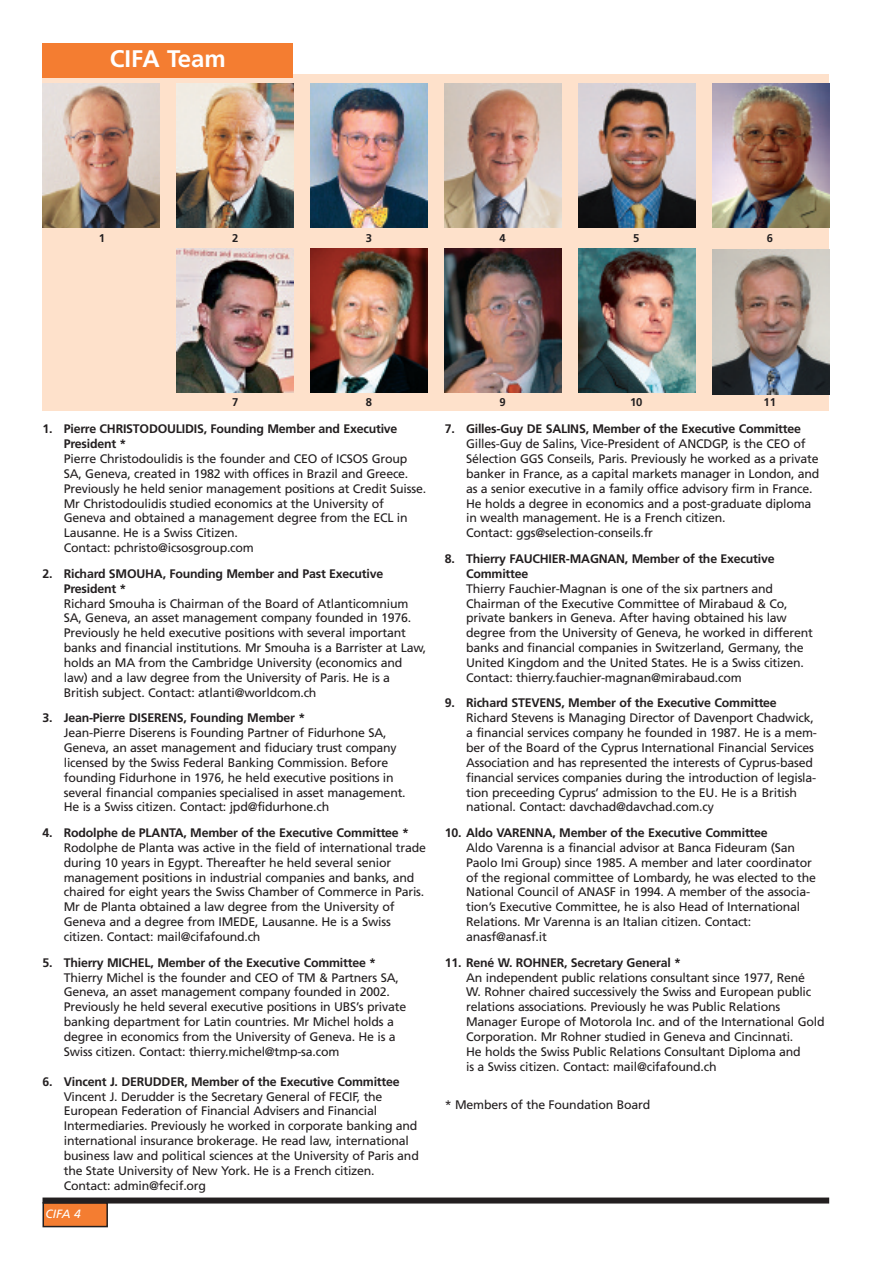
<style>
.page{position:relative;width:893px;height:1263px;background:#fff}
.page>*{position:absolute;margin:0;border:0;box-sizing:border-box;transform-origin:0 0}
.t1{font:700 24px "Frutiger";color:#fff}
.t2{font:12.3px/14.9px "Frutiger";letter-spacing:-.015em;color:#231f20}
.t3{font:700 12.3px/14.9px "Frutiger";letter-spacing:-.015em;color:#231f20}
.t4{font:italic 12px "Frutiger";color:#fff}
.t5{font:700 11.25px "Frutiger";color:#231f20}
</style>
<div class="page">
<div style="left:43px;top:1203px;width:64px;height:23px;background:#f47d31"></div>
<div style="left:43px;top:1202px;width:65px;height:25px;border:2px solid #231f20"></div>
<div style="left:43px;top:75px;width:786px;height:336px;background:#fee1cb"></div>
<div style="left:43px;top:1197px;width:786px;height:6px;background:#231f20"></div>
<div style="left:43px;top:44px;width:250px;height:34px;background:#f47d31"></div>
<img style="left:176px;top:83px;width:117px;height:145px">
<img style="left:43px;top:83px;width:116px;height:145px">
<img style="left:310px;top:83px;width:117px;height:145px">
<img style="left:444px;top:83px;width:117px;height:145px">
<img style="left:578px;top:83px;width:117px;height:145px">
<img style="left:712px;top:83px;width:117px;height:145px">
<img style="left:176px;top:248px;width:117px;height:145px">
<img style="left:310px;top:248px;width:117px;height:145px">
<img style="left:444px;top:248px;width:117px;height:145px">
<img style="left:578px;top:248px;width:117px;height:145px">
<img style="left:712px;top:250px;width:117px;height:144px">
<h1 class="t1" style="left:110px;top:49px;width:117px">CIFA Team</h1>
<p class="t5" style="left:99px;top:234px;width:8px">1</p>
<p class="t5" style="left:232px;top:234px;width:8px">2</p>
<p class="t5" style="left:366px;top:234px;width:8px">3</p>
<p class="t5" style="left:499px;top:234px;width:8px">4</p>
<p class="t5" style="left:633px;top:234px;width:8px">5</p>
<p class="t5" style="left:767px;top:234px;width:8px">6</p>
<p class="t5" style="left:232px;top:397px;width:8px">7</p>
<p class="t5" style="left:366px;top:397px;width:8px">8</p>
<p class="t5" style="left:500px;top:397px;width:8px">9</p>
<p class="t5" style="left:630px;top:397px;width:14px">10</p>
<p class="t5" style="left:764px;top:397px;width:14px">11</p>
<p class="t3" style="left:64px;top:423px;width:335px;text-indent:-21px">1. Pierre CHRISTODOULIDIS, Founding Member and Executive<br>President *</p>
<p class="t2" style="left:64px;top:452px;width:364px">Pierre Christodoulidis is the founder and CEO of ICSOS Group SA, Geneva, created in 1982 with offices in Brazil and Greece.<br>Previously he held senior management positions at Credit Suisse.<br>Mr Christodoulidis studied economics at the University of Geneva and obtained a management degree from the ECL in Lausanne. He is a Swiss Citizen.<br>Contact: pchristo@icsosgroup.com</p>
<p class="t3" style="left:64px;top:567px;width:321px;text-indent:-21px">2. Richard SMOUHA, Founding Member and Past Executive<br>President *</p>
<p class="t2" style="left:64px;top:597px;width:364px">Richard Smouha is Chairman of the Board of Atlanticomnium SA, Geneva, an asset management company founded in 1976.<br>Previously he held executive positions with several important banks and financial institutions. Mr Smouha is a Barrister at Law, holds an MA from the Cambridge University (economics and law) and a law degree from the University of Paris. He is a British subject. Contact: atlanti@worldcom.ch</p>
<p class="t3" style="left:43px;top:711px;width:264px">3. Jean-Pierre DISERENS, Founding Member *</p>
<p class="t2" style="left:64px;top:726px;width:343px">Jean-Pierre Diserens is Founding Partner of Fidurhone SA, Geneva, an asset management and fiduciary trust company licensed by the Swiss Federal Banking Commission. Before founding Fidurhone in 1976, he held executive positions in several financial companies specialised in asset management.<br>He is a Swiss citizen. Contact: jpd@fidurhone.ch</p>
<p class="t3" style="left:43px;top:826px;width:368px">4. Rodolphe de PLANTA, Member of the Executive Committee *</p>
<p class="t2" style="left:64px;top:841px;width:364px">Rodolphe de Planta was active in the field of international trade during 10 years in Egypt. Thereafter he held several senior management positions in industrial companies and banks, and chaired for eight years the Swiss Chamber of Commerce in Paris.<br>Mr de Planta obtained a law degree from the University of Geneva and a degree from IMEDE, Lausanne. He is a Swiss citizen. Contact: mail@cifafound.ch</p>
<p class="t3" style="left:43px;top:956px;width:335px">5. Thierry MICHEL, Member of the Executive Committee *</p>
<p class="t2" style="left:64px;top:971px;width:344px">Thierry Michel is the founder and CEO of TM &amp; Partners SA, Geneva, an asset management company founded in 2002.<br>Previously he held several executive positions in UBS’s private banking department for Latin countries. Mr Michel holds a degree in economics from the University of Geneva. He is a Swiss citizen. Contact: thierry.michel@tmp-sa.com</p>
<p class="t3" style="left:43px;top:1075px;width:359px">6. Vincent J. DERUDDER, Member of the Executive Committee</p>
<p class="t2" style="left:64px;top:1090px;width:357px">Vincent J. Derudder is the Secretary General of FECIF, the European Federation of Financial Advisers and Financial Intermediaries. Previously he worked in corporate banking and international insurance brokerage. He read law, international business law and political sciences at the University of Paris and the State University of New York. He is a French citizen.<br>Contact: admin@fecif.org</p>
<p class="t4" style="left:46px;top:1209px;width:37px">CIFA 4</p>
<p class="t3" style="left:445px;top:423px;width:358px">7. Gilles-Guy DE SALINS, Member of the Executive Committee</p>
<p class="t2" style="left:466px;top:437px;width:355px">Gilles-Guy de Salins, Vice-President of ANCDGP, is the CEO of Sélection GGS Conseils, Paris. Previously he worked as a private banker in France, as a capital markets manager in London, and as a senior executive in a family office advisory firm in France.<br>He holds a degree in economics and a post-graduate diploma in wealth management. He is a French citizen.<br>Contact: ggs@selection-conseils.fr</p>
<p class="t3" style="left:466px;top:552px;width:310px;text-indent:-21px">8. Thierry FAUCHIER-MAGNAN, Member of the Executive<br>Committee</p>
<p class="t2" style="left:466px;top:582px;width:348px">Thierry Fauchier-Magnan is one of the six partners and Chairman of the Executive Committee of Mirabaud &amp; Co, private bankers in Geneva. After having obtained his law degree from the University of Geneva, he worked in different banks and financial companies in Switzerland, Germany, the United Kingdom and the United States. He is a Swiss citizen.<br>Contact: thierry.fauchier-magnan@mirabaud.com</p>
<p class="t3" style="left:445px;top:697px;width:333px">9. Richard STEVENS, Member of the Executive Committee</p>
<p class="t2" style="left:466px;top:711px;width:352px">Richard Stevens is Managing Director of Davenport Chadwick, a financial services company he founded in 1987. He is a mem&shy;ber of the Board of the Cyprus International Financial Services Association and has represented the interests of Cyprus-based financial services companies during the introduction of legisla&shy;tion preceeding Cyprus’ admission to the EU. He is a British national. Contact: davchad@davchad.com.cy</p>
<p class="t3" style="left:445px;top:826px;width:324px">10. Aldo VARENNA, Member of the Executive Committee</p>
<p class="t2" style="left:466px;top:841px;width:351px">Aldo Varenna is a financial advisor at Banca Fideuram (San Paolo Imi Group) since 1985. A member and later coordinator of the regional committee of Lombardy, he was elected to the National Council of ANASF in 1994. A member of the associa&shy;tion’s Executive Committee, he is also Head of International Relations. Mr Varenna is an Italian citizen. Contact: anasf@anasf.it</p>
<p class="t3" style="left:445px;top:956px;width:238px">11. René W. ROHNER, Secretary General *</p>
<p class="t2" style="left:466px;top:971px;width:360px">An independent public relations consultant since 1977, René<br>W. Rohner chaired successively the Swiss and European public relations associations. Previously he was Public Relations Manager Europe of Motorola Inc. and of the International Gold Corporation. Mr Rohner studied in Geneva and Cincinnati.<br>He holds the Swiss Public Relations Consultant Diploma and<br>is a Swiss citizen. Contact: mail@cifafound.ch</p>
<p class="t2" style="left:445px;top:1098px;width:207px">* Members of the Foundation Board</p>
</div>
